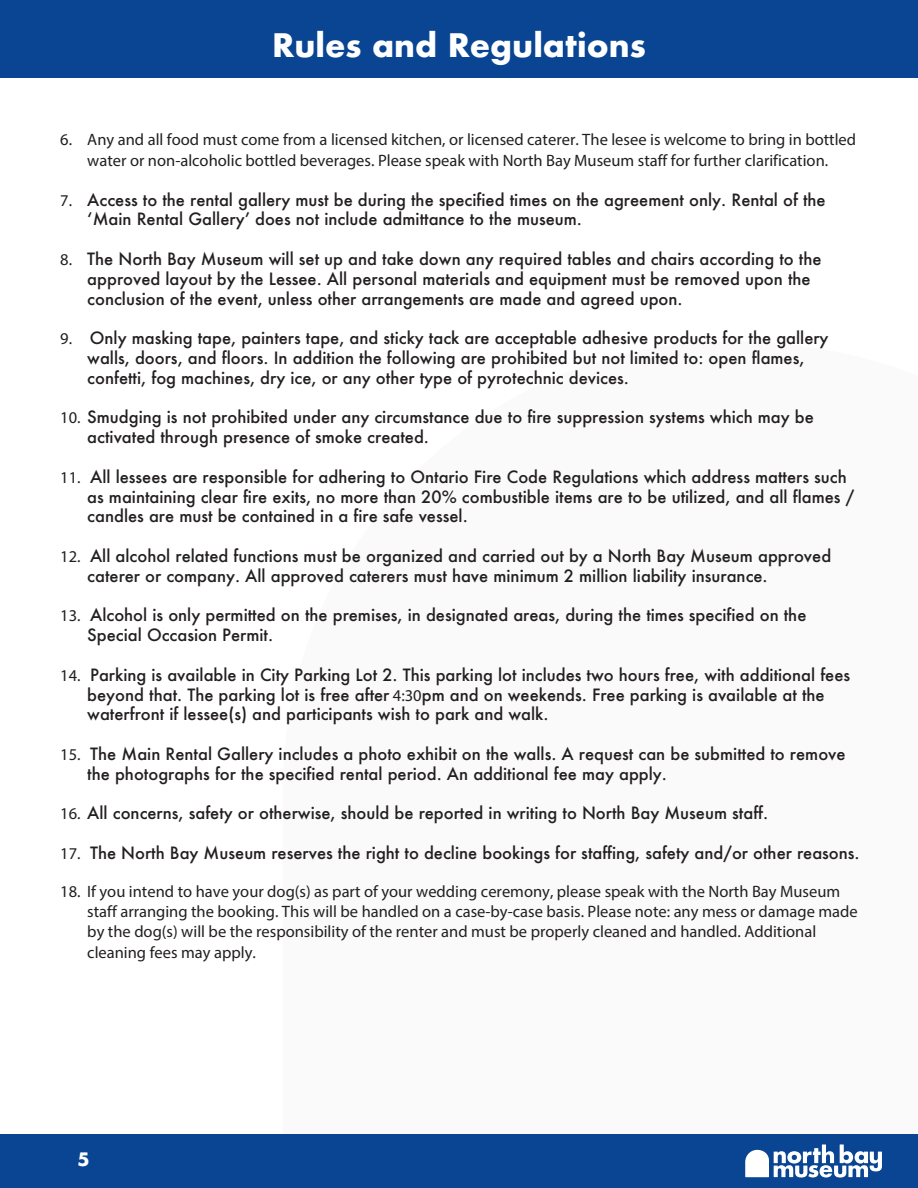
<style>
.page{position:relative;width:918px;height:1188px;background:#fff}
.page>*{position:absolute;margin:0;border:0;box-sizing:border-box;transform-origin:0 0}
.t1{font:700 31.5px "Futura";color:#fff}
.t2{font:700 18px "Futura";color:#fff}
.t3{font:500 16.5px/19.8px "Futura";color:#231f20}
.t4{font:16.5px/20.2px "Myriad Pro";color:#231f20;text-align:center}
.s1{font-family:"Myriad Pro";font-weight:400}
</style>
<div class="page">
<div style="left:0;top:0;width:918px;height:77px;background:#094593"></div>
<div style="left:0;top:1134px;width:918px;height:54px;background:#094593"></div>
<svg style="left:745px;top:1144px;width:137px;height:34px"></svg>
<p class="t1" style="left:272px;top:23px;width:375px">Rules and Regulations</p>
<p class="t4" style="left:60px;top:129px;width:797px;line-height:21px">6. Any and all food must come from a licensed kitchen, or licensed caterer. The lesee is welcome to bring in bottled water or non-alcoholic bottled beverages. Please speak with North Bay Museum staff for further clarification.</p>
<p class="t3" style="left:87px;top:189px;width:740px;text-indent:-27px"><span class="s1">7.</span> Access to the rental gallery must be during the specified times on the agreement only. Rental of the ‘Main Rental Gallery’ does not include admittance to the museum.</p>
<p class="t3" style="left:87px;top:249px;width:736px;text-indent:-27px"><span class="s1">8.</span> The North Bay Museum will set up and take down any required tables and chairs according to the approved layout by the Lessee. All personal materials and equipment must be removed upon the conclusion of the event, unless other arrangements are made and agreed upon.</p>
<p class="t3" style="left:87px;top:328px;width:743px;text-indent:-27px"><span class="s1">9.</span> Only masking tape, painters tape, and sticky tack are acceptable adhesive products for the gallery walls, doors, and floors. In addition the following are prohibited but not limited to: open flames, confetti, fog machines, dry ice, or any other type of pyrotechnic devices.</p>
<p class="t3" style="left:87px;top:407px;width:728px;text-indent:-27px"><span class="s1">10.</span> Smudging is not prohibited under any circumstance due to fire suppression systems which may be activated through presence of smoke created.</p>
<p class="t3" style="left:87px;top:466px;width:768px;text-indent:-27px"><span class="s1">11.</span> All lessees are responsible for adhering to Ontario Fire Code Regulations which address matters such as maintaining clear fire exits, no more than 20% combustible items are to be utilized, and all flames / candles are must be contained in a fire safe vessel.</p>
<p class="t3" style="left:87px;top:546px;width:745px;text-indent:-27px"><span class="s1">12.</span> All alcohol related functions must be organized and carried out by a North Bay Museum approved caterer or company. All approved caterers must have minimum 2 million liability insurance.</p>
<p class="t3" style="left:87px;top:605px;width:721px;text-indent:-27px"><span class="s1">13.</span> Alcohol is only permitted on the premises, in designated areas, during the times specified on the<br>Special Occasion Permit.</p>
<p class="t3" style="left:87px;top:664px;width:764px;text-indent:-27px"><span class="s1">14.</span> Parking is available in City Parking Lot 2. This parking lot includes two hours free, with additional fees beyond that. The parking lot is free after <span class="s1">4:30</span>pm and on weekends. Free parking is available at the waterfront if lessee(s) and participants wish to park and walk.</p>
<p class="t3" style="left:87px;top:744px;width:760px;text-indent:-27px"><span class="s1">15.</span> The Main Rental Gallery includes a photo exhibit on the walls. A request can be submitted to remove the photographs for the specified rental period. An additional fee may apply.</p>
<p class="t3" style="left:60px;top:803px;width:709px"><span class="s1">16.</span> All concerns, safety or otherwise, should be reported in writing to North Bay Museum staff.</p>
<p class="t3" style="left:60px;top:843px;width:801px"><span class="s1">17.</span> The North Bay Museum reserves the right to decline bookings for staffing, safety and/or other reasons.</p>
<p class="t4" style="left:87px;top:881px;width:772px;text-align:left;text-indent:-27px">18. If you intend to have your dog(s) as part of your wedding ceremony, please speak with the North Bay Museum staff arranging the booking. This will be handled on a case-by-case basis. Please note: any mess or damage made by the dog(s) will be the responsibility of the renter and must be properly cleaned and handled. Additional cleaning fees may apply.</p>
<p class="t2" style="left:78px;top:1146px;width:14px">5</p>
</div>
